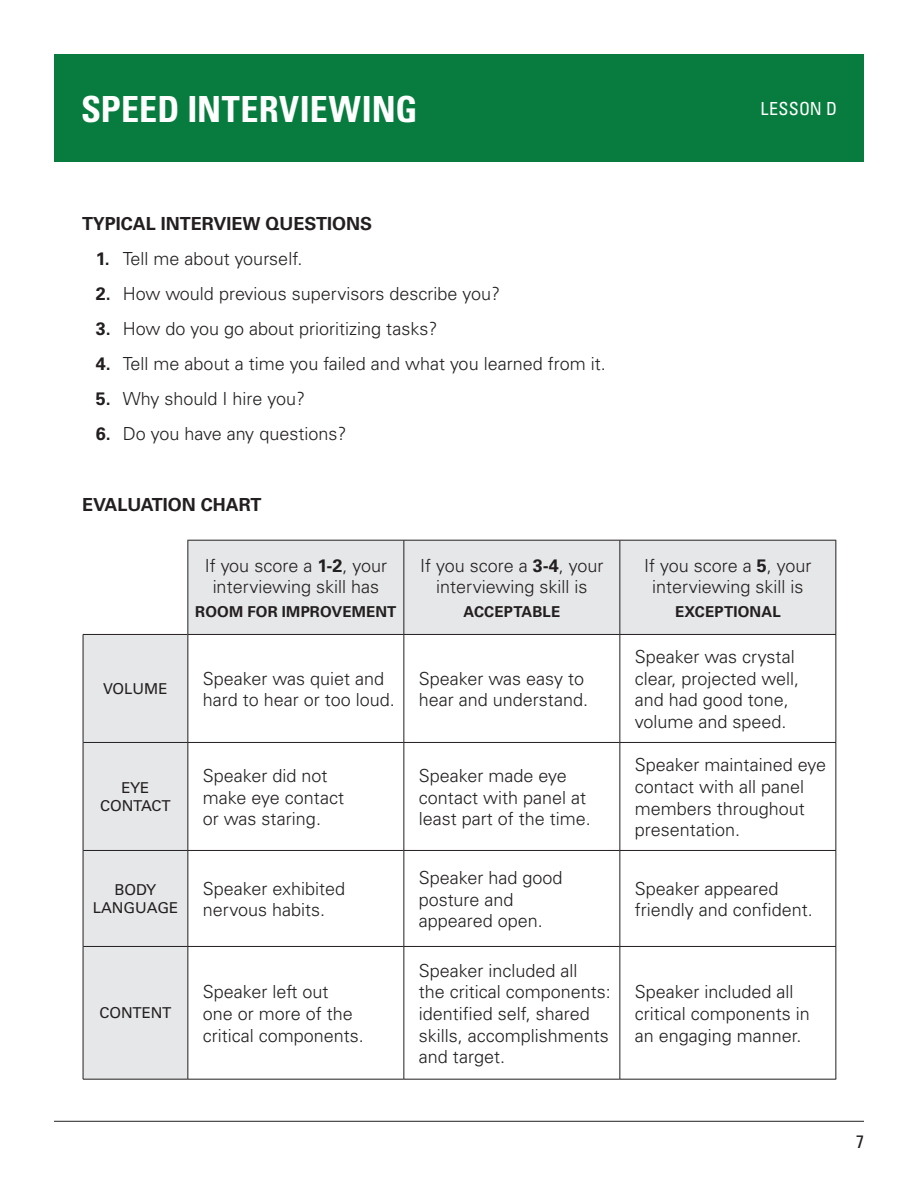
<style>
.page{position:relative;width:918px;height:1188px;background:#fff}
.page>*{position:absolute;margin:0;border:0;box-sizing:border-box;transform-origin:0 0}
.t1{font:700 condensed 36px "Univers";letter-spacing:.005em;color:#fff}
.Workbook_-_Body_Text{font:300 18px/21.6px "Univers";color:#231f20}
.Workbook_-_Body_Text-2{font:700 18px "Univers";color:#231f20}
.t2{font:condensed 18px "Univers";letter-spacing:.02em;color:#fff}
.t3{font:condensed 18px "Univers";color:#231f20}
.t4{font:700 15px "Univers";letter-spacing:.01em;color:#231f20}
.t5{font:15px/18px "Univers";color:#231f20;text-align:center}
.s1{font-weight:700}
</style>
<div class="page">
<hr style="left:54px;top:1121px;width:810px;height:1px;background:#231f20">
<div style="left:54px;top:54px;width:810px;height:108px;background:#077c3e"></div>
<svg style="left:84px;top:541px;width:751px;height:538px"></svg>
<hr style="left:187px;top:540px;width:217px;height:1px;background:#231f20">
<hr style="left:404px;top:540px;width:216px;height:1px;background:#231f20">
<hr style="left:620px;top:540px;width:216px;height:1px;background:#231f20">
<hr style="left:83px;top:635px;width:1px;height:107px;background:#231f20">
<hr style="left:83px;top:742px;width:1px;height:108px;background:#231f20">
<hr style="left:83px;top:850px;width:1px;height:96px;background:#231f20">
<hr style="left:83px;top:946px;width:1px;height:133px;background:#231f20">
<hr style="left:83px;top:1079px;width:105px;height:1px;background:#231f20">
<hr style="left:188px;top:1079px;width:216px;height:1px;background:#231f20">
<hr style="left:404px;top:1079px;width:216px;height:1px;background:#231f20">
<hr style="left:620px;top:1079px;width:216px;height:1px;background:#231f20">
<hr style="left:187px;top:634px;width:217px;height:1px;background:#231f20">
<hr style="left:404px;top:634px;width:216px;height:1px;background:#231f20">
<hr style="left:620px;top:634px;width:216px;height:1px;background:#231f20">
<hr style="left:83px;top:742px;width:105px;height:1px;background:#231f20">
<hr style="left:188px;top:742px;width:216px;height:1px;background:#231f20">
<hr style="left:404px;top:742px;width:216px;height:1px;background:#231f20">
<hr style="left:620px;top:742px;width:216px;height:1px;background:#231f20">
<hr style="left:83px;top:850px;width:105px;height:1px;background:#231f20">
<hr style="left:188px;top:850px;width:216px;height:1px;background:#231f20">
<hr style="left:404px;top:850px;width:216px;height:1px;background:#231f20">
<hr style="left:620px;top:850px;width:216px;height:1px;background:#231f20">
<hr style="left:83px;top:946px;width:105px;height:1px;background:#231f20">
<hr style="left:188px;top:946px;width:216px;height:1px;background:#231f20">
<hr style="left:404px;top:946px;width:216px;height:1px;background:#231f20">
<hr style="left:620px;top:946px;width:216px;height:1px;background:#231f20">
<hr style="left:187px;top:540px;width:1px;height:94px;background:#231f20">
<hr style="left:403px;top:540px;width:1px;height:94px;background:#231f20">
<hr style="left:619px;top:540px;width:1px;height:94px;background:#231f20">
<hr style="left:835px;top:540px;width:1px;height:94px;background:#231f20">
<hr style="left:187px;top:635px;width:1px;height:107px;background:#231f20">
<hr style="left:403px;top:635px;width:1px;height:107px;background:#231f20">
<hr style="left:619px;top:635px;width:1px;height:107px;background:#231f20">
<hr style="left:835px;top:635px;width:1px;height:107px;background:#231f20">
<hr style="left:187px;top:743px;width:1px;height:107px;background:#231f20">
<hr style="left:403px;top:743px;width:1px;height:107px;background:#231f20">
<hr style="left:619px;top:743px;width:1px;height:107px;background:#231f20">
<hr style="left:835px;top:743px;width:1px;height:107px;background:#231f20">
<hr style="left:187px;top:851px;width:1px;height:95px;background:#231f20">
<hr style="left:403px;top:851px;width:1px;height:95px;background:#231f20">
<hr style="left:619px;top:851px;width:1px;height:95px;background:#231f20">
<hr style="left:835px;top:851px;width:1px;height:95px;background:#231f20">
<hr style="left:187px;top:947px;width:1px;height:132px;background:#231f20">
<hr style="left:403px;top:947px;width:1px;height:132px;background:#231f20">
<hr style="left:619px;top:947px;width:1px;height:132px;background:#231f20">
<hr style="left:835px;top:947px;width:1px;height:132px;background:#231f20">
<hr style="left:83px;top:634px;width:104px;height:1px;background:#231f20">
<p class="t1" style="left:81px;top:87px;width:338px">SPEED INTERVIEWING</p>
<p class="t2" style="left:761px;top:97px;width:78px">LESSON D</p>
<p class="Workbook_-_Body_Text-2" style="left:82px;top:213px;width:291px">TYPICAL INTERVIEW QUESTIONS</p>
<p class="Workbook_-_Body_Text" style="left:96px;top:248px;width:208px"><span class="s1">1.</span> Tell me about yourself.</p>
<p class="Workbook_-_Body_Text" style="left:96px;top:283px;width:406px"><span class="s1">2.</span> How would previous supervisors describe you?</p>
<p class="Workbook_-_Body_Text" style="left:96px;top:318px;width:343px"><span class="s1">3.</span> How do you go about prioritizing tasks?</p>
<p class="Workbook_-_Body_Text" style="left:96px;top:353px;width:512px"><span class="s1">4.</span> Tell me about a time you failed and what you learned from it.</p>
<p class="Workbook_-_Body_Text" style="left:96px;top:388px;width:211px"><span class="s1">5.</span> Why should I hire you?</p>
<p class="Workbook_-_Body_Text" style="left:96px;top:423px;width:252px"><span class="s1">6.</span> Do you have any questions?</p>
<p class="Workbook_-_Body_Text-2" style="left:82px;top:494px;width:181px">EVALUATION CHART</p>
<p class="t5" style="left:103px;top:680px;width:66px">VOLUME</p>
<p class="Workbook_-_Body_Text" style="left:205px;top:555px;width:184px;text-align:center">If you score a <span class="s1">1-2</span>, your interviewing skill has</p>
<p class="t4" style="left:195px;top:603px;width:203px">ROOM FOR IMPROVEMENT</p>
<p class="Workbook_-_Body_Text" style="left:203px;top:668px;width:183px">Speaker was quiet and</p>
<p class="Workbook_-_Body_Text" style="left:203px;top:689px;width:194px">hard to hear or too loud.</p>
<p class="Workbook_-_Body_Text" style="left:420px;top:555px;width:185px;text-align:center">If you score a <span class="s1">3-4</span>, your interviewing skill is</p>
<p class="t4" style="left:464px;top:603px;width:98px">ACCEPTABLE</p>
<p class="Workbook_-_Body_Text" style="left:419px;top:668px;width:171px">Speaker was easy to hear and understand.</p>
<p class="Workbook_-_Body_Text" style="left:644px;top:555px;width:169px;text-align:center">If you score a <span class="s1">5</span>, your interviewing skill is</p>
<p class="t4" style="left:675px;top:603px;width:107px">EXCEPTIONAL</p>
<p class="Workbook_-_Body_Text" style="left:635px;top:646px;width:166px">Speaker was crystal clear, projected well, and had good tone, volume and speed.</p>
<p class="t5" style="left:100px;top:779px;width:72px">EYE<br>CONTACT</p>
<p class="Workbook_-_Body_Text" style="left:203px;top:765px;width:143px">Speaker did not make eye contact or was staring.</p>
<p class="Workbook_-_Body_Text" style="left:419px;top:765px;width:174px">Speaker made eye contact with panel at least part of the time.</p>
<p class="Workbook_-_Body_Text" style="left:635px;top:754px;width:193px">Speaker maintained eye contact with all panel members throughout presentation.</p>
<p class="t5" style="left:93px;top:881px;width:87px">BODY<br>LANGUAGE</p>
<p class="Workbook_-_Body_Text" style="left:203px;top:878px;width:144px">Speaker exhibited nervous habits.</p>
<p class="Workbook_-_Body_Text" style="left:419px;top:867px;width:145px">Speaker had good posture and appeared open.</p>
<p class="Workbook_-_Body_Text" style="left:635px;top:878px;width:180px">Speaker appeared friendly and confident.</p>
<p class="t5" style="left:100px;top:1004px;width:73px">CONTENT</p>
<p class="Workbook_-_Body_Text" style="left:203px;top:981px;width:163px">Speaker left out<br>one or more of the critical components.</p>
<p class="Workbook_-_Body_Text" style="left:419px;top:960px;width:194px">Speaker included all<br>the critical components: identified self, shared skills, accomplishments and target.</p>
<p class="Workbook_-_Body_Text" style="left:635px;top:981px;width:177px">Speaker included all critical components in an engaging manner.</p>
<p class="t3" style="left:856px;top:1130px;width:9px">7</p>
</div>
